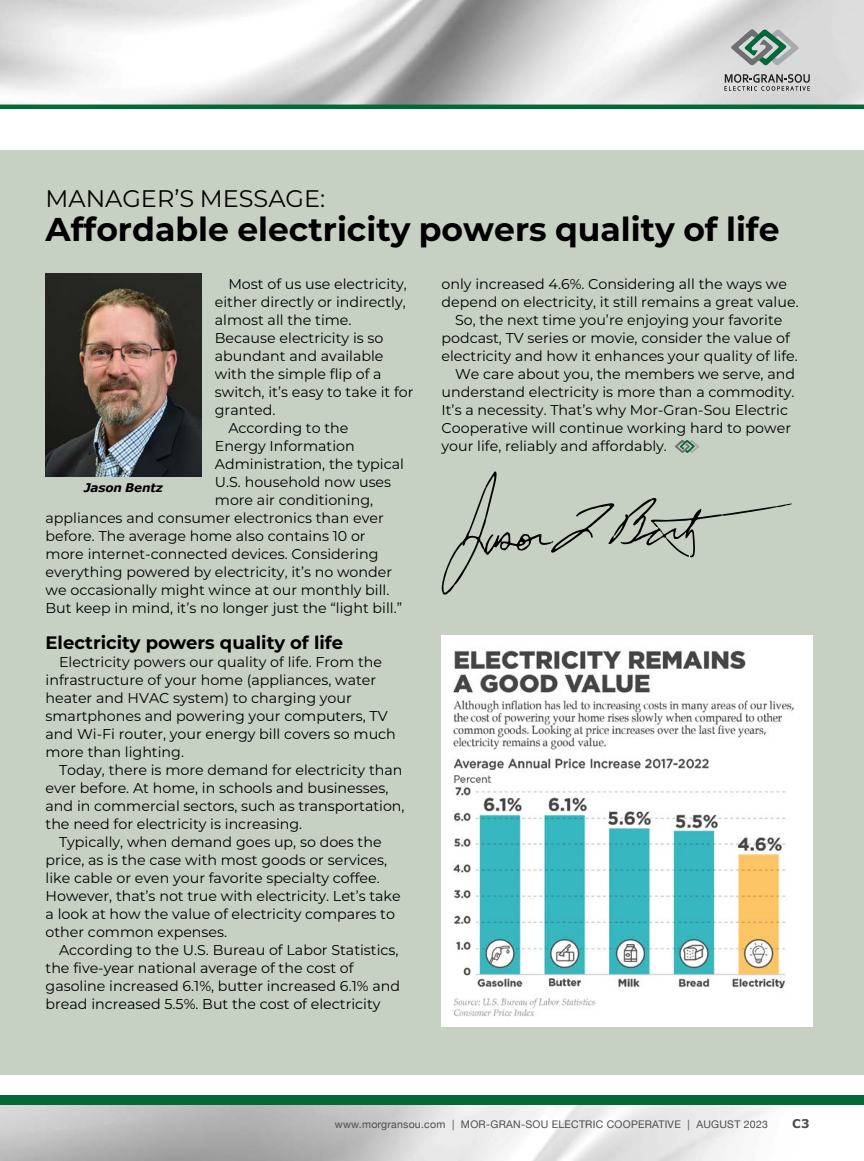
<style>
.page{position:relative;width:864px;height:1161px;background:#fff}
.page>*{position:absolute;margin:0;border:0;box-sizing:border-box;transform-origin:0 0}
.t1{font:700 33px "Montserrat";color:#000}
.t2{font:24px "Montserrat";color:#000}
.t3{font:700 18px "Montserrat";color:#000}
.t4{font:14.25px/18px "Montserrat";color:#000}
.t5{font:italic 700 12px "Verdana";letter-spacing:-.015em;color:#000}
.t6{font:700 12px "Verdana";color:#4d4d4f}
.t7{font:10.5px "Helvetica Neue";letter-spacing:.025em;color:#4d4d4f}
</style>
<div class="page">
<div style="left:1px;top:150px;width:863px;height:925px;background:#c6d0c3"></div>
<svg style="left:675px;top:440px;width:25px;height:13px"></svg>
<img style="left:46px;top:274px;width:155px;height:202px">
<svg style="left:442px;top:472px;width:350px;height:123px"></svg>
<img style="left:442px;top:636px;width:371px;height:391px">
<img style="left:0;top:0;width:864px;height:105px">
<div style="left:0;top:1095px;width:864px;height:10px;background:#026938"></div>
<hr style="left:0;top:105px;width:864px;height:4px;background:#026938">
<svg style="left:724px;top:74px;width:86px;height:17px"></svg>
<svg style="left:730px;top:28px;width:70px;height:38px;background:#9daea7"></svg>
<h2 class="t2" style="left:46px;top:182px;width:281px">MANAGER’S MESSAGE:</h2>
<h1 class="t1" style="left:46px;top:206px;width:735px">Affordable electricity powers quality of life</h1>
<p class="t4" style="left:228px;top:274px;width:180px">Most of us use electricity,</p>
<p class="t4" style="left:215px;top:292px;width:192px">either directly or indirectly,</p>
<p class="t4" style="left:215px;top:310px;width:138px">almost all the time.</p>
<p class="t4" style="left:215px;top:328px;width:170px">Because electricity is so</p>
<p class="t4" style="left:215px;top:346px;width:170px">abundant and available</p>
<p class="t4" style="left:215px;top:364px;width:168px">with the simple flip of a</p>
<p class="t4" style="left:215px;top:382px;width:200px">switch, it’s easy to take it for</p>
<p class="t4" style="left:215px;top:400px;width:62px">granted.</p>
<p class="t4" style="left:228px;top:418px;width:122px">According to the</p>
<p class="t4" style="left:215px;top:436px;width:141px">Energy Information</p>
<p class="t4" style="left:215px;top:454px;width:191px">Administration, the typical</p>
<p class="t4" style="left:215px;top:472px;width:178px">U.S. household now uses</p>
<p class="t4" style="left:215px;top:490px;width:160px">more air conditioning,</p>
<p class="t4" style="left:46px;top:508px;width:340px">appliances and consumer electronics than ever</p>
<p class="t4" style="left:46px;top:526px;width:322px">before. The average home also contains 10 or</p>
<p class="t4" style="left:46px;top:544px;width:334px">more internet-connected devices. Considering</p>
<p class="t4" style="left:46px;top:562px;width:348px">everything powered by electricity, it’s no wonder</p>
<p class="t4" style="left:46px;top:580px;width:345px">we occasionally might wince at our monthly bill.</p>
<p class="t4" style="left:46px;top:598px;width:358px">But keep in mind, it’s no longer just the “light bill.”</p>
<p class="t3" style="left:46px;top:629px;width:299px">Electricity powers quality of life</p>
<p class="t4" style="left:46px;top:652px;width:352px;text-indent:13px">Electricity powers our quality of life. From the infrastructure of your home (appliances, water heater and HVAC system) to charging your smartphones and powering your computers, TV and Wi-Fi router, your energy bill covers so much more than lighting.</p>
<p class="t4" style="left:59px;top:760px;width:345px">Today, there is more demand for electricity than</p>
<p class="t4" style="left:46px;top:778px;width:344px">ever before. At home, in schools and businesses,</p>
<p class="t4" style="left:46px;top:796px;width:361px">and in commercial sectors, such as transportation,</p>
<p class="t4" style="left:46px;top:814px;width:258px">the need for electricity is increasing.</p>
<p class="t4" style="left:59px;top:832px;width:324px">Typically, when demand goes up, so does the</p>
<p class="t4" style="left:46px;top:850px;width:343px">price, as is the case with most goods or services,</p>
<p class="t4" style="left:46px;top:868px;width:336px">like cable or even your favorite specialty coffee.</p>
<p class="t4" style="left:46px;top:886px;width:357px">However, that’s not true with electricity. Let’s take</p>
<p class="t4" style="left:46px;top:904px;width:351px">a look at how the value of electricity compares to</p>
<p class="t4" style="left:46px;top:922px;width:183px">other common expenses.</p>
<p class="t4" style="left:59px;top:940px;width:341px">According to the U.S. Bureau of Labor Statistics,</p>
<p class="t4" style="left:46px;top:958px;width:310px">the five-year national average of the cost of</p>
<p class="t4" style="left:46px;top:976px;width:356px">gasoline increased 6.1%, butter increased 6.1% and</p>
<p class="t4" style="left:46px;top:994px;width:337px">bread increased 5.5%. But the cost of electricity</p>
<p class="t5" style="left:84px;top:479px;width:80px">Jason Bentz</p>
<p class="t4" style="left:442px;top:274px;width:347px">only increased 4.6%. Considering all the ways we</p>
<p class="t4" style="left:442px;top:292px;width:359px">depend on electricity, it still remains a great value.</p>
<p class="t4" style="left:455px;top:310px;width:329px">So, the next time you’re enjoying your favorite</p>
<p class="t4" style="left:442px;top:328px;width:350px">podcast, TV series or movie, consider the value of</p>
<p class="t4" style="left:442px;top:346px;width:358px">electricity and how it enhances your quality of life.</p>
<p class="t4" style="left:455px;top:364px;width:342px">We care about you, the members we serve, and</p>
<p class="t4" style="left:442px;top:382px;width:355px">understand electricity is more than a commodity.</p>
<p class="t4" style="left:442px;top:400px;width:348px">It’s a necessity. That’s why Mor-Gran-Sou Electric</p>
<p class="t4" style="left:442px;top:418px;width:351px">Cooperative will continue working hard to power</p>
<p class="t4" style="left:442px;top:436px;width:227px">your life, reliably and affordably.</p>
<p class="t7" style="left:335px;top:1116px;width:435px">www.morgransou.com | MOR-GRAN-SOU ELECTRIC COOPERATIVE | AUGUST 2023</p>
<p class="t6" style="left:792px;top:1115px;width:19px">C3</p>
</div>
